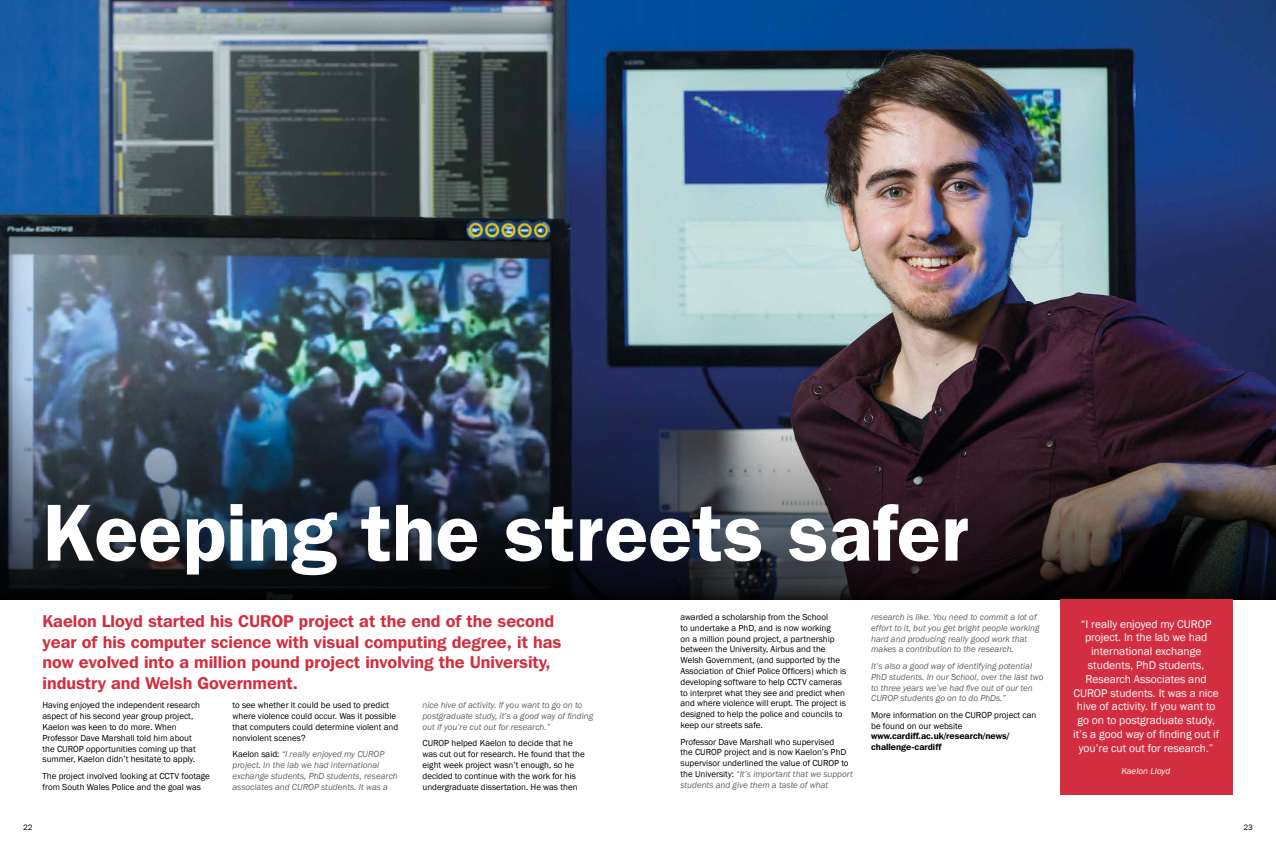
<style>
.page{position:relative;width:1276px;height:851px;background:#fff}
.page>*{position:absolute;margin:0;border:0;box-sizing:border-box;transform-origin:0 0}
.t1{font:600 81.2px "Franklin Gothic";color:#fff}
.t2{font:600 17px/20.4px "Franklin Gothic IT Cby BT";color:#d32e3f}
.t3{font:11.5px/13.8px "Franklin Gothic";color:#fff;text-align:center}
.t4{font:9px/10.8px "Franklin Gothic";color:#000}
.t5{font:italic 9px/10.8px "Franklin Gothic";color:#646363}
.t6{font:600 9px/10.5px "Franklin Gothic IT Cby BT";color:#000}
.t7{font:italic 9px "Franklin Gothic";color:#fff}
.t8{font:8px "Franklin Gothic";color:#000}
.s1{font-style:italic;color:#646363}
.s2{font-style:normal;color:#000}
</style>
<div class="page">
<img style="left:0;top:0;width:1276px;height:381px">
<img style="left:0;top:381px;width:1276px;height:218px">
<div style="left:1060px;top:599px;width:173px;height:195px;background:#d32e3f"></div>
<h1 class="t1" style="left:43px;top:484px;width:927px">Keeping the streets safer</h1>
<p class="t4" style="left:680px;top:611px;width:167px">awarded a scholarship from the School<br>to undertake a PhD, and is now working<br>on a million pound project, a partnership between the University, Airbus and the Welsh Government, (and supported by the Association of Chief Police Officers) which is developing software to help CCTV cameras to interpret what they see and predict when and where violence will erupt. The project is designed to help the police and councils to keep our streets safe.</p>
<p class="t4" style="left:680px;top:736px;width:174px">Professor Dave Marshall who supervised<br>the CUROP project and is now Kaelon’s PhD supervisor underlined the value of CUROP to the University: <span class="s1">“It’s important that we support students and give them a taste of what</span></p>
<p class="t5" style="left:871px;top:611px;width:170px">research is like. You need to commit a lot of effort to it, but you get bright people working hard and producing really good work that makes a contribution to the research.</p>
<p class="t5" style="left:871px;top:660px;width:174px">It’s also a good way of identifying potential PhD students. In our School, over the last two to three years we’ve had five out of our ten CUROP students go on to do PhDs.”</p>
<p class="t4" style="left:871px;top:709px;width:167px">More information on the CUROP project can be found on our website</p>
<p class="t6" style="left:871px;top:730px;width:139px">www.cardiff.ac.uk/research/news/ challenge-cardiff</p>
<h2 class="t2" style="left:43px;top:610px;width:520px">Kaelon Lloyd started his CUROP project at the end of the second year of his computer science with visual computing degree, it has now evolved into a million pound project involving the University, industry and Welsh Government.</h2>
<p class="t3" style="left:1073px;top:617px;width:148px">“I really enjoyed my CUROP project. In the lab we had international exchange students, PhD students,<br>Research Associates and<br>CUROP students. It was a nice hive of activity. If you want to go on to postgraduate study, it’s a good way of finding out if you’re cut out for research.”</p>
<p class="t7" style="left:1121px;top:765px;width:50px">Kaelon Lloyd</p>
<p class="t5" style="left:422px;top:700px;width:172px">nice hive of activity. If you want to go on to postgraduate study, it’s a good way of finding out if you’re cut out for research.”</p>
<p class="t4" style="left:422px;top:738px;width:164px">CUROP helped Kaelon to decide that he was cut out for research. He found that the eight week project wasn’t enough, so he decided to continue with the work for his undergraduate dissertation. He was then</p>
<p class="t4" style="left:43px;top:700px;width:159px">Having enjoyed the independent research aspect of his second year group project, Kaelon was keen to do more. When Professor Dave Marshall told him about the CUROP opportunities coming up that summer, Kaelon didn’t hesitate to apply.</p>
<p class="t4" style="left:43px;top:770px;width:169px">The project involved looking at CCTV footage from South Wales Police and the goal was</p>
<p class="t4" style="left:232px;top:700px;width:167px">to see whether it could be used to predict where violence could occur. Was it possible that computers could determine violent and nonviolent scenes?</p>
<p class="t5" style="left:232px;top:749px;width:167px"><span class="s2">Kaelon said:</span> “I really enjoyed my CUROP project. In the lab we had international exchange students, PhD students, research associates and CUROP students. It was a</p>
<p class="t8" style="left:23px;top:821px;width:11px">22</p>
<p class="t8" style="left:1243px;top:821px;width:11px">23</p>
</div>
